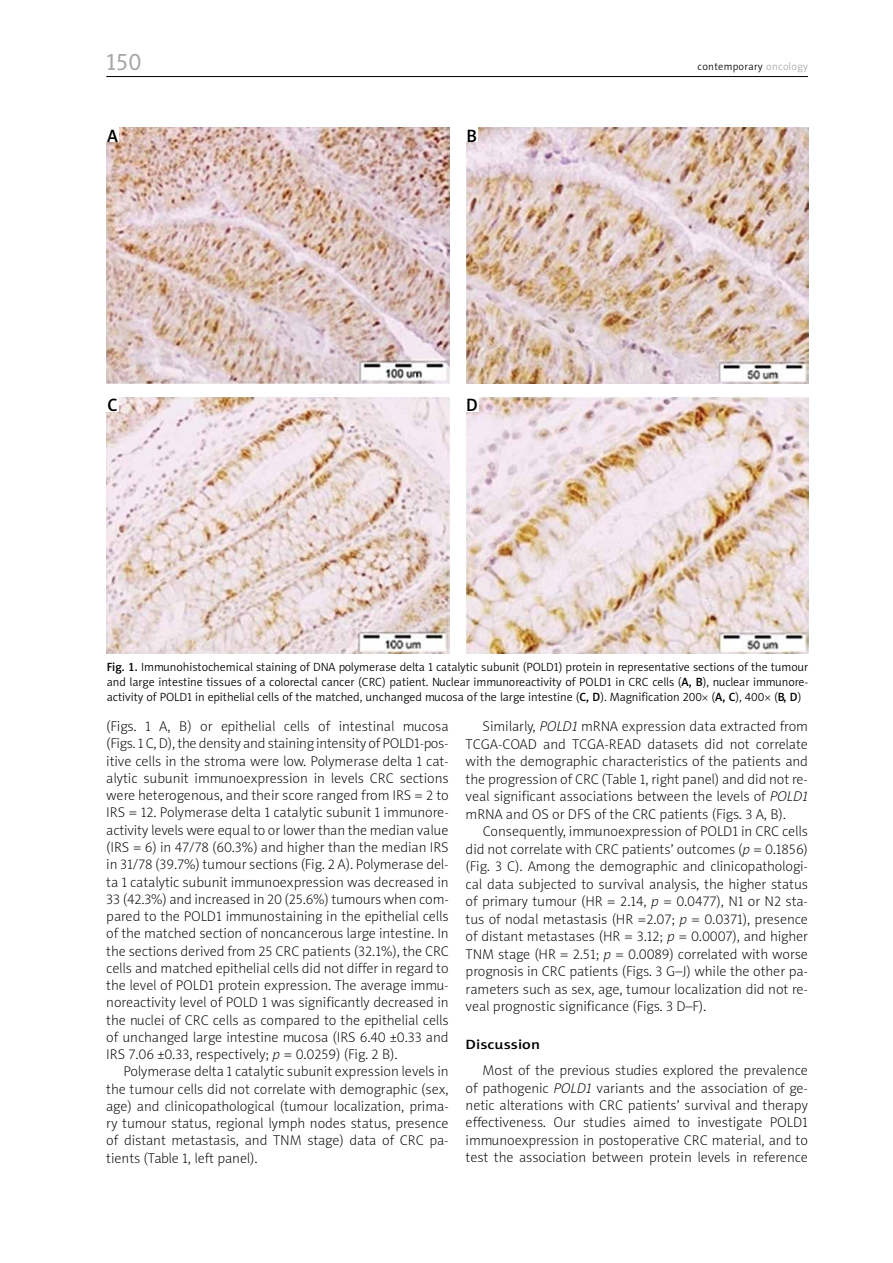
<style>
.page{position:relative;width:893px;height:1263px;background:#fff}
.page>*{position:absolute;margin:0;border:0;box-sizing:border-box;transform-origin:0 0}
.t1{font:24px "Naomi Sans EFN";color:#a8a8a7}
.t2{font:18px "Naomi Sans EFN Medium";color:#000}
.t3{font:14.25px/17.2px "Naomi Sans EFN Thin";color:#000;text-align:justify}
.t4{font:13.5px "Naomi Sans EFN Medium";color:#000;scale:1.2 1}
.t5{font:12px/15px "Naomi Sans EFN Light";color:#000;text-align:justify}
.t6{font:10.5px "Naomi Sans EFN Light";letter-spacing:.03em;color:#000}
.s1{color:#a8a8a7}
.s2{font-family:"Naomi Sans EFN Medium"}
.s3{font-style:italic}
</style>
<div class="page">
<hr style="left:106px;top:76px;width:702px;height:1px;background:#000">
<img style="left:107px;top:128px;width:342px;height:256px">
<img style="left:107px;top:397px;width:342px;height:256px">
<img style="left:466px;top:128px;width:342px;height:256px">
<img style="left:466px;top:397px;width:342px;height:256px">
<div style="left:106px;top:128px;width:13px;height:14px;background:#fff"></div>
<div style="left:106px;top:397px;width:13px;height:15px;background:#fff"></div>
<div style="left:466px;top:128px;width:12px;height:14px;background:#fff"></div>
<div style="left:465px;top:397px;width:14px;height:15px;background:#fff"></div>
<h1 class="t1" style="left:106px;top:48px;width:37px">150</h1>
<p class="t6" style="left:697px;top:61px;width:112px">contemporary <span class="s1">oncology</span></p>
<p class="t2" style="left:107px;top:125px;width:12px">A</p>
<p class="t2" style="left:108px;top:394px;width:12px">C</p>
<p class="t2" style="left:467px;top:125px;width:12px">B</p>
<p class="t2" style="left:466px;top:394px;width:13px">D</p>
<p class="t5" style="left:107px;top:659px;width:703px"><span class="s2">Fig. 1.</span> Immunohistochemical staining of DNA polymerase delta 1 catalytic subunit (POLD1) protein in representative sections of the tumour and large intestine tissues of a colorectal cancer (CRC) patient. Nuclear immunoreactivity of POLD1 in CRC cells (<span class="s2">A, B</span>), nuclear immunore&shy;activity of POLD1 in epithelial cells of the matched, unchanged mucosa of the large intestine (<span class="s2">C, D</span>). Magnification 200 (<span class="s2">A, C</span>), 400 (<span class="s2">B, D</span>)</p>
<p class="t3" style="left:106px;top:718px;width:344px">(Figs. 1 A, B) or epithelial cells of intestinal mucosa (Figs. 1 C, D), the density and staining intensity of POLD1-pos&shy;itive cells in the stroma were low. Polymerase delta 1 cat&shy;alytic subunit immunoexpression in levels CRC sections were heterogenous, and their score ranged from IRS = 2 to IRS = 12. Polymerase delta 1 catalytic subunit 1 immunore&shy;activity levels were equal to or lower than the median value (IRS = 6) in 47/78 (60.3%) and higher than the median IRS in 31/78 (39.7%) tumour sections (Fig. 2 A). Polymerase del&shy;ta 1 catalytic subunit immunoexpression was decreased in 33 (42.3%) and increased in 20 (25.6%) tumours when com&shy;pared to the POLD1 immunostaining in the epithelial cells of the matched section of noncancerous large intestine. In the sections derived from 25 CRC patients (32.1%), the CRC cells and matched epithelial cells did not differ in regard to the level of POLD1 protein expression. The average immu&shy;noreactivity level of POLD 1 was significantly decreased in the nuclei of CRC cells as compared to the epithelial cells of unchanged large intestine mucosa (IRS 6.40 ±0.33 and IRS 7.06 ±0.33, respectively; <span class="s3">p</span> = 0.0259) (Fig. 2 B).</p>
<p class="t3" style="left:106px;top:1063px;width:344px;text-indent:17px">Polymerase delta 1 catalytic subunit expression levels in the tumour cells did not correlate with demographic (sex, age) and clinicopathological (tumour localization, prima&shy;ry tumour status, regional lymph nodes status, presence of distant metastasis, and TNM stage) data of CRC pa&shy;tients (Table 1, left panel).</p>
<p class="t3" style="left:466px;top:718px;width:344px;text-indent:17px">Similarly, <span class="s3">POLD1</span> mRNA expression data extracted from TCGA-COAD and TCGA-READ datasets did not correlate with the demographic characteristics of the patients and the progression of CRC (Table 1, right panel) and did not re&shy;veal significant associations between the levels of <span class="s3">POLD1 </span>mRNA and OS or DFS of the CRC patients (Figs. 3 A, B).</p>
<p class="t3" style="left:466px;top:823px;width:344px;text-indent:17px">Consequently, immunoexpression of POLD1 in CRC cells did not correlate with CRC patients’ outcomes (<span class="s3">p</span> = 0.1856) (Fig. 3 C). Among the demographic and clinicopathologi&shy;cal data subjected to survival analysis, the higher status of primary tumour (HR = 2.14, <span class="s3">p</span> = 0.0477), N1 or N2 sta&shy;tus of nodal metastasis (HR =2.07; <span class="s3">p</span> = 0.0371), presence of distant metastases (HR = 3.12; <span class="s3">p</span> = 0.0007), and higher TNM stage (HR = 2.51; <span class="s3">p</span> = 0.0089) correlated with worse prognosis in CRC patients (Figs. 3 G–J) while the other pa&shy;rameters such as sex, age, tumour localization did not re&shy;veal prognostic significance (Figs. 3 D–F).</p>
<p class="t4" style="left:466px;top:1036px;width:64px">Discussion</p>
<p class="t3" style="left:466px;top:1061px;width:344px;text-indent:17px">Most of the previous studies explored the prevalence of pathogenic <span class="s3">POLD1</span> variants and the association of ge&shy;netic alterations with CRC patients’ survival and therapy effectiveness. Our studies aimed to investigate POLD1 immunoexpression in postoperative CRC material, and to test the association between protein levels in reference</p>
</div>
